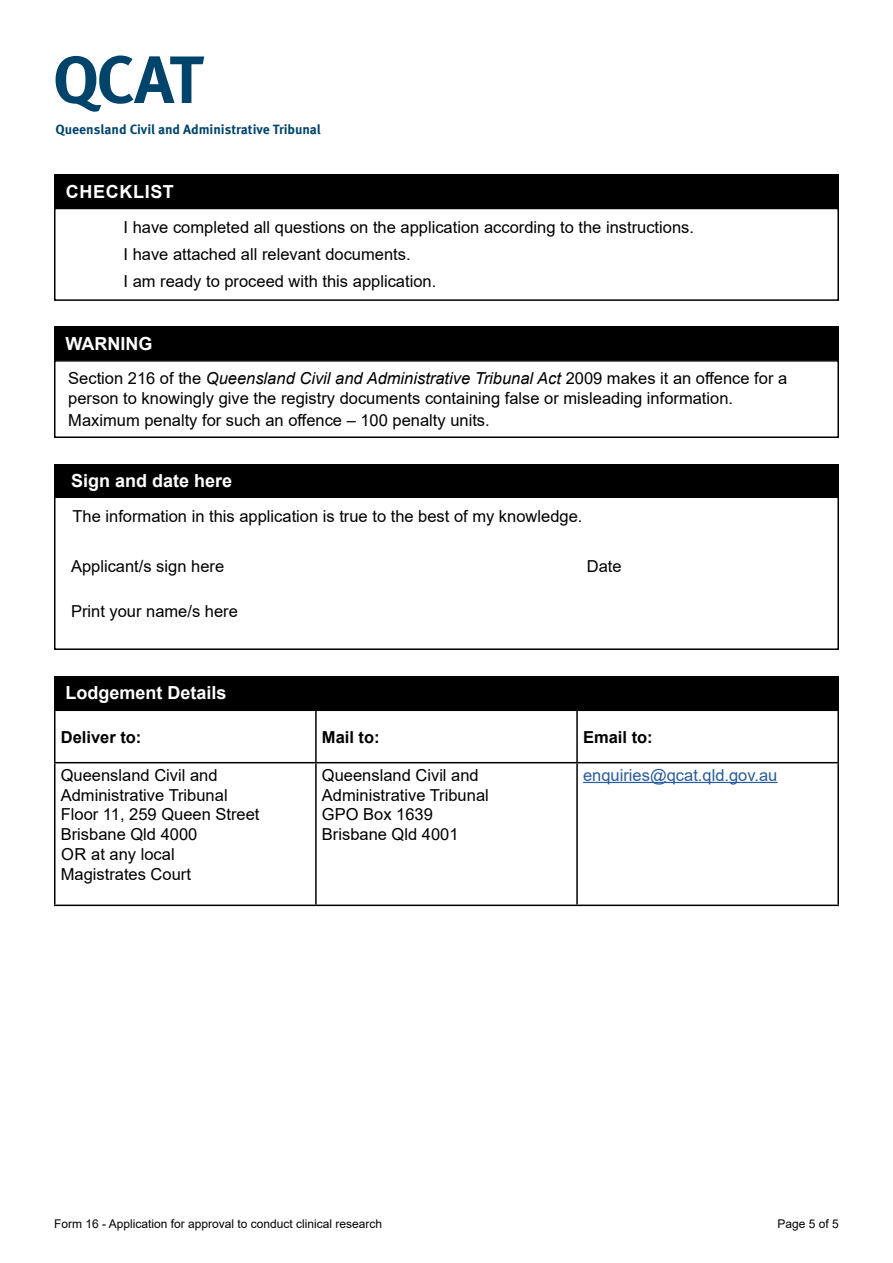
<style>
.page{position:relative;width:893px;height:1263px;background:#fff}
.page>*{position:absolute;margin:0;border:0;box-sizing:border-box;transform-origin:0 0}
.t1{font:700 18px "Arial";color:#fff}
.t2{font:700 18px "Arial";letter-spacing:.035em;color:#fff}
.t3{font:16.5px/19.8px "Arial";color:#000}
.t4{font:700 16.5px "Arial";color:#000}
.t5{font:16.5px "Arial";color:#275b9b}
.t6{font:700 13.35px "Meta OT";letter-spacing:-.005em;color:#00446b}
.t7{font:12px "Arial";color:#000}
.s1{font-style:italic}
</style>
<div class="page">
<svg style="left:56px;top:55px;width:148px;height:57px"></svg>
<div style="left:54px;top:676px;width:785px;height:33px;background:#000"></div>
<hr style="left:54px;top:709px;width:262px;height:2px;background:#000">
<hr style="left:54px;top:711px;width:2px;height:51px;background:#000">
<hr style="left:316px;top:709px;width:261px;height:2px;background:#000">
<hr style="left:315px;top:711px;width:2px;height:51px;background:#000">
<hr style="left:577px;top:709px;width:262px;height:2px;background:#000">
<hr style="left:576px;top:711px;width:2px;height:51px;background:#000">
<hr style="left:837px;top:711px;width:2px;height:51px;background:#000">
<hr style="left:54px;top:762px;width:262px;height:1px;background:#000">
<hr style="left:54px;top:763px;width:2px;height:141px;background:#000">
<hr style="left:316px;top:762px;width:261px;height:1px;background:#000">
<hr style="left:315px;top:763px;width:2px;height:141px;background:#000">
<hr style="left:577px;top:762px;width:262px;height:1px;background:#000">
<hr style="left:576px;top:763px;width:2px;height:141px;background:#000">
<hr style="left:837px;top:763px;width:2px;height:141px;background:#000">
<hr style="left:54px;top:904px;width:262px;height:2px;background:#000">
<hr style="left:316px;top:904px;width:261px;height:2px;background:#000">
<hr style="left:577px;top:904px;width:262px;height:2px;background:#000">
<hr style="left:583px;top:782px;width:194px;height:1px;background:#275b9b">
<div style="left:54px;top:174px;width:785px;height:34px;background:#000"></div>
<div style="left:54px;top:208px;width:785px;height:93px;border:2px solid #000"></div>
<div style="left:54px;top:327px;width:785px;height:33px;background:#000"></div>
<div style="left:66px;top:326px;width:756px;height:34px;background:#000"></div>
<div style="left:54px;top:360px;width:785px;height:78px;border:2px solid #000"></div>
<div style="left:54px;top:464px;width:785px;height:34px;background:#000"></div>
<div style="left:54px;top:495px;width:785px;height:155px;border:2px solid #000"></div>
<p class="t6" style="left:56px;top:121px;width:267px">Queensland Civil and Administrative Tribunal</p>
<p class="t2" style="left:66px;top:179px;width:110px">CHECKLIST</p>
<p class="t3" style="left:124px;top:214px;width:572px;line-height:27px">I have completed all questions on the application according to the instructions.<br>I have attached all relevant documents.<br>I am ready to proceed with this application.</p>
<p class="t1" style="left:66px;top:331px;width:88px">WARNING</p>
<p class="t3" style="left:68px;top:369px;width:720px">Section 216 of the <span class="s1">Queensland Civil and Administrative Tribunal Act</span> 2009 makes it an offence for a person to knowingly give the registry documents containing false or misleading information.</p>
<p class="t3" style="left:68px;top:410px;width:423px">Maximum penalty for such an offence – 100 penalty units.</p>
<p class="t1" style="left:71px;top:468px;width:163px">Sign and date here</p>
<p class="t3" style="left:73px;top:506px;width:511px">The information in this application is true to the best of my knowledge.</p>
<p class="t3" style="left:71px;top:556px;width:155px">Applicant/s sign here</p>
<p class="t3" style="left:587px;top:556px;width:36px">Date</p>
<p class="t3" style="left:71px;top:601px;width:168px">Print your name/s here</p>
<p class="t1" style="left:66px;top:680px;width:163px">Lodgement Details</p>
<p class="t4" style="left:61px;top:725px;width:82px">Deliver to:</p>
<p class="t4" style="left:322px;top:725px;width:59px">Mail to:</p>
<p class="t4" style="left:583px;top:725px;width:71px">Email to:</p>
<p class="t3" style="left:61px;top:765px;width:200px">Queensland Civil and<br>Administrative Tribunal<br>Floor 11, 259 Queen Street<br>Brisbane Qld 4000<br>OR at any local<br>Magistrates Court</p>
<p class="t3" style="left:322px;top:765px;width:168px">Queensland Civil and<br>Administrative Tribunal<br>GPO Box 1639<br>Brisbane Qld 4001</p>
<p class="t5" style="left:583px;top:763px;width:196px">enquiries@qcat.qld.gov.au</p>
<p class="t7" style="left:54px;top:1215px;width:330px">Form 16 - Application for approval to conduct clinical research</p>
<p class="t7" style="left:778px;top:1215px;width:63px">Page 5 of 5</p>
</div>
